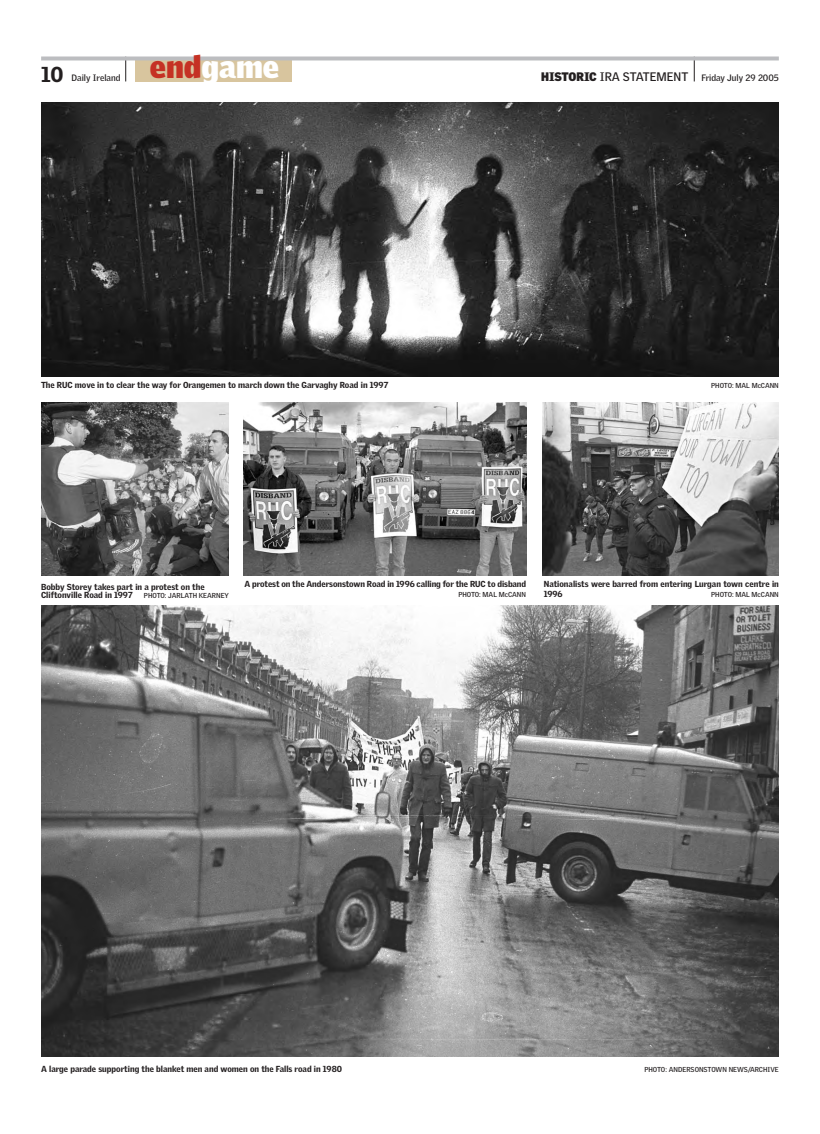
<style>
.page{position:relative;width:820px;height:1134px;background:#fff}
.page>*{position:absolute;margin:0;border:0;box-sizing:border-box;transform-origin:0 0}
.t1{font:900 31px "Griffith Gothic";color:#fff}
.t2{font:900 21px "Griffith Gothic";color:#231f20}
.t3{font:700 9px "Griffith Gothic";color:#231f20}
.t4{font:900 8.5px/8.5px "Griffith Gothic";color:#231f20}
.t5{font:700 7px "Griffith Gothic";color:#231f20}
.s1{color:#c53124}
.s2{font-weight:900;font-size:12px}
.s3{font-size:12px}
</style>
<div class="page">
<div style="left:135px;top:57px;width:157px;height:24px;background:#d8c59e"></div>
<svg style="left:125px;top:60px;width:1px;height:21px"></svg>
<svg style="left:693px;top:60px;width:1px;height:21px"></svg>
<svg style="left:41px;top:56px;width:737px;height:4px;background:#c4c4c7"></svg>
<img style="left:41px;top:102px;width:737px;height:275px">
<img style="left:41px;top:403px;width:188px;height:173px">
<img style="left:243px;top:403px;width:282px;height:173px">
<img style="left:41px;top:605px;width:737px;height:452px">
<img style="left:542px;top:403px;width:236px;height:173px">
<h2 class="t2" style="left:41px;top:62px;width:24px">10</h2>
<p class="t3" style="left:72px;top:72px;width:50px">Daily Ireland</p>
<h1 class="t1" style="left:150px;top:49px;width:131px"><span class="s1">end</span>game</h1>
<p class="t3" style="left:541px;top:72px;width:239px"><span class="s2">HISTORIC</span> <span class="s3">IRA STATEMENT</span> Friday July 29 2005</p>
<p class="t4" style="left:41px;top:380px;width:348px">The RUC move in to clear the way for Orangemen to march down the Garvaghy Road in 1997</p>
<p class="t5" style="left:711px;top:381px;width:69px">PHOTO: MAL McCANN</p>
<p class="t4" style="left:41px;top:582px;width:165px">Bobby Storey takes part in a protest on the<br>Cliftonville Road in 1997</p>
<p class="t5" style="left:144px;top:591px;width:86px">PHOTO: JARLATH KEARNEY</p>
<p class="t4" style="left:244px;top:580px;width:283px">A protest on the Andersonstown Road in 1996 calling for the RUC to disband</p>
<p class="t5" style="left:458px;top:590px;width:69px">PHOTO: MAL McCANN</p>
<p class="t4" style="left:543px;top:579px;width:236px;line-height:9.5px">Nationalists were barred from entering Lurgan town centre in<br>1996</p>
<p class="t5" style="left:711px;top:590px;width:69px">PHOTO: MAL McCANN</p>
<p class="t4" style="left:41px;top:1064px;width:302px">A large parade supporting the blanket men and women on the Falls road in 1980</p>
<p class="t5" style="left:644px;top:1065px;width:136px">PHOTO: ANDERSONSTOWN NEWS/ARCHIVE</p>
</div>
